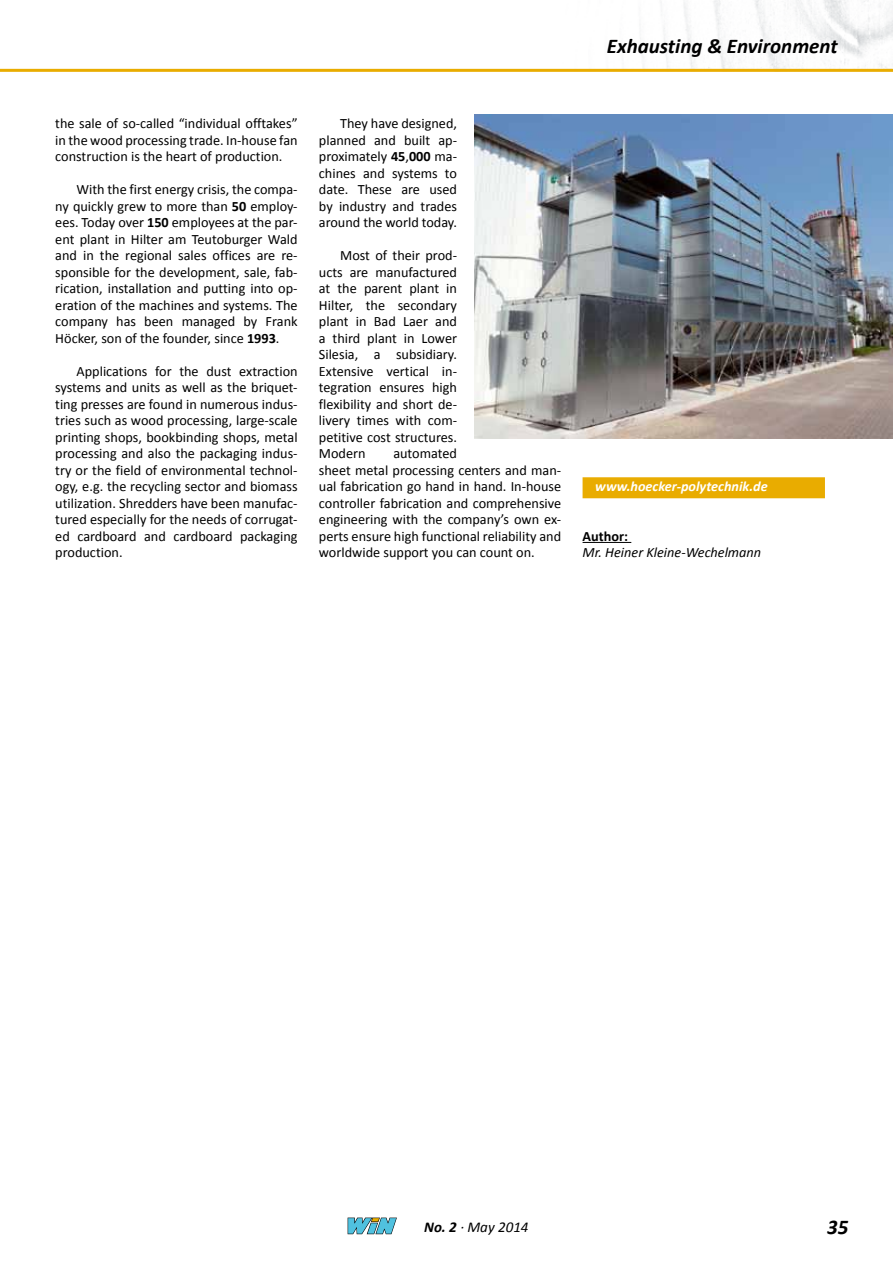
<style>
.page{position:relative;width:893px;height:1263px;background:#fff}
.page>*{position:absolute;margin:0;border:0;box-sizing:border-box;transform-origin:0 0}
.t1{font:italic 700 21px "Calibri";color:#000}
.t2{font:italic 15px "Calibri";color:#000}
.t3{font:14.25px/16.5px "Calibri";color:#000;text-align:justify}
.t4{font:italic 14.25px/16.5px "Calibri";color:#000}
.t5{font:italic 700 14.25px "Calibri";color:#fff}
.s1{font-weight:700}
.s2{font-weight:700;font-style:normal}
</style>
<div class="page">
<svg style="left:348px;top:1217px;width:49px;height:17px"></svg>
<img style="left:474px;top:115px;width:419px;height:324px">
<div style="left:583px;top:477px;width:242px;height:21px;background:#e9ac00"></div>
<hr style="left:583px;top:542px;width:48px;height:1px;background:#000">
<img style="left:553px;top:0;width:340px;height:69px">
<hr style="left:0;top:69px;width:893px;height:3px;background:#e9ac00">
<p class="t1" style="left:607px;top:33px;width:232px">Exhausting &amp; Environment</p>
<p class="t3" style="left:55px;top:115px;width:244px">the sale of so-called “individual offtakes” in the wood processing trade. In-house fan construction is the heart of production.</p>
<p class="t3" style="left:55px;top:181px;width:244px;text-indent:21px">With the first energy crisis, the compa&shy;ny quickly grew to more than <span class="s1">50</span> employ&shy;ees. Today over <span class="s1">150</span> employees at the par&shy;ent plant in Hilter am Teutoburger Wald and in the regional sales offices are re&shy;sponsible for the development, sale, fab&shy;rication, installation and putting into op&shy;eration of the machines and systems. The company has been managed by Frank Höcker, son of the founder, since <span class="s1">1993</span>.</p>
<p class="t3" style="left:55px;top:363px;width:244px;text-indent:21px">Applications for the dust extraction systems and units as well as the briquet&shy;ting presses are found in numerous indus&shy;tries such as wood processing, large-scale printing shops, bookbinding shops, metal processing and also the packaging indus&shy;try or the field of environmental technol&shy;ogy, e.g. the recycling sector and biomass utilization. Shredders have been manufac&shy;tured especially for the needs of corrugat&shy;ed cardboard and cardboard packaging production.</p>
<p class="t3" style="left:319px;top:115px;width:140px;text-indent:21px">They have designed, planned and built ap&shy;proximately <span class="s1">45</span>,<span class="s1">000</span> ma&shy;chines and systems to date. These are used by industry and trades around the world today.</p>
<p class="t3" style="left:319px;top:247px;width:140px;text-indent:21px">Most of their prod&shy;ucts are manufactured at the parent plant in Hilter, the secondary plant in Bad Laer and a third plant in Lower Silesia, a subsidiary.<br>Extensive vertical in&shy;tegration ensures high flexibility and short de&shy;livery times with com&shy;petitive cost structures.<br>Modern</p>
<p class="t3" style="left:319px;top:445px;width:244px;text-align:left;text-indent:74px">automated<br>sheet metal processing centers and man&shy;ual fabrication go hand in hand. In-house controller fabrication and comprehensive engineering with the company’s own ex&shy;perts ensure high functional reliability and worldwide support you can count on.</p>
<p class="t5" style="left:595px;top:477px;width:174px">www.hoecker-polytechnik.de</p>
<p class="t4" style="left:583px;top:527px;width:180px"><span class="s2">Author:<br></span>Mr. Heiner Kleine-Wechelmann</p>
<p class="t2" style="left:424px;top:1216px;width:106px"><span class="s1">No. 2</span> · May 2014</p>
<p class="t1" style="left:827px;top:1213px;width:23px">35</p>
</div>
